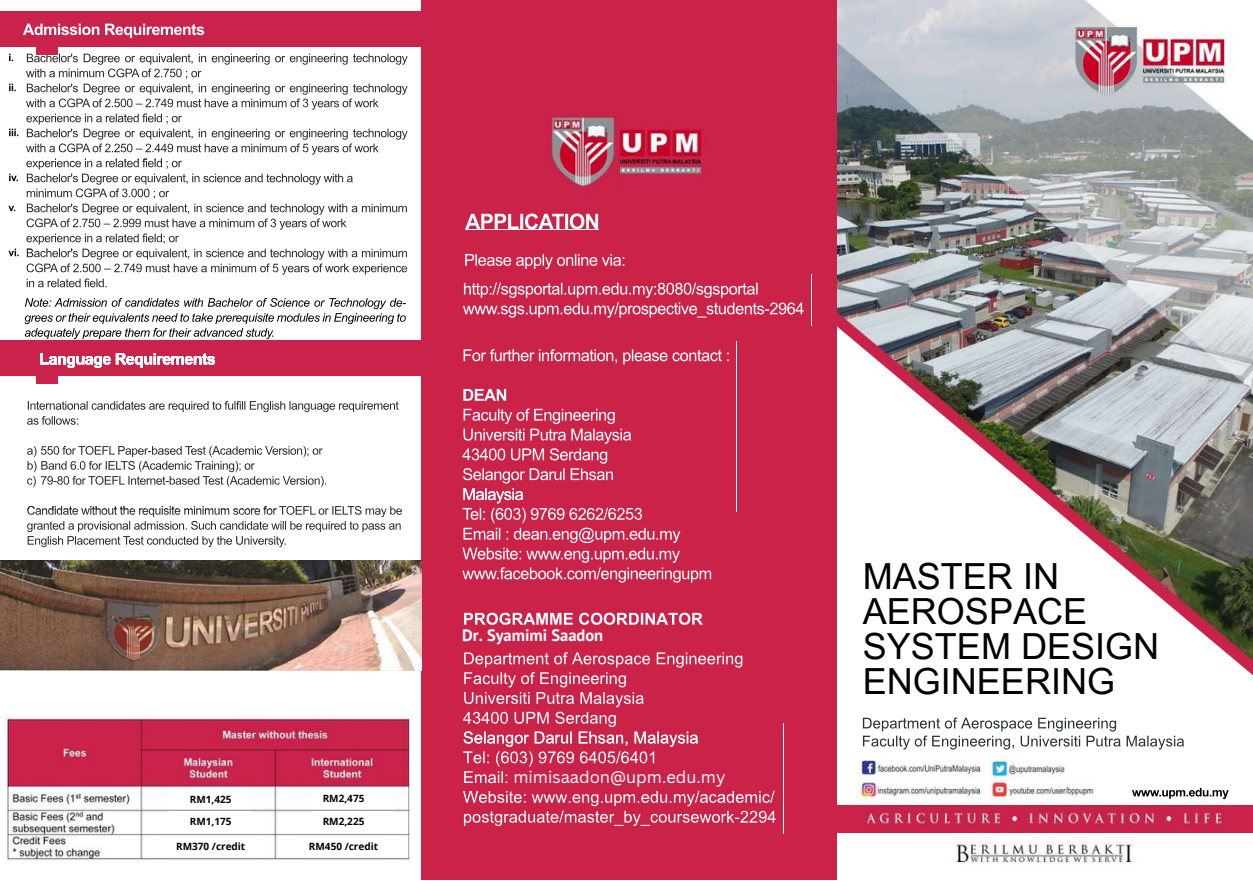
<style>
.page{position:relative;width:1253px;height:881px;background:#fff}
.page>*{position:absolute;margin:0;border:0;box-sizing:border-box;transform-origin:0 0}
.t1{font:36px/34.8px "Arial MT Pro";color:#000}
.t2{font:16.5px "Canva Sans";color:#fff}
.t3{font:700 16.5px "PT Sans";color:#fff}
.t4{font:700 10.05px "Noto Sans";color:#000}
</style>
<div class="page">
<img style="left:0;top:0;width:1252px;height:880px">
<img style="left:836px;top:805px;width:416px;height:27px">
<img style="left:1131px;top:788px;width:90px;height:8px">
<img style="left:836px;top:18px;width:416px;height:657px">
<img style="left:862px;top:717px;width:252px;height:11px">
<div style="left:421px;top:0;width:415px;height:880px;background:#cb2249"></div>
<div style="left:40px;top:682px;width:35px;height:11px;background:#fff"></div>
<svg style="left:454px;top:342px;width:282px;height:169px;background:#cf3458"></svg>
<svg style="left:454px;top:480px;width:266px;height:110px;background:#d03b5e"></svg>
<svg style="left:455px;top:605px;width:296px;height:118px;background:#d0395c"></svg>
<svg style="left:455px;top:723px;width:328px;height:110px;background:#d13f61"></svg>
<svg style="left:465px;top:214px;width:133px;height:15px"></svg>
<svg style="left:455px;top:275px;width:356px;height:50px;background:#d13e60"></svg>
<svg style="left:457px;top:246px;width:175px;height:32px;background:#d0395c"></svg>
<img style="left:0;top:561px;width:421px;height:109px">
<img style="left:28px;top:54px;width:372px;height:7px">
<img style="left:26px;top:158px;width:156px;height:9px">
<img style="left:27px;top:249px;width:354px;height:8px">
<img style="left:8px;top:54px;width:11px;height:202px">
<div style="left:0;top:11px;width:427px;height:36px;background:#c9234b"></div>
<div style="left:36px;top:35px;width:22px;height:20px;background:#c9234b"></div>
<svg style="left:23px;top:23px;width:182px;height:16px"></svg>
<img style="left:28px;top:401px;width:360px;height:9px">
<img style="left:37px;top:506px;width:364px;height:9px">
<img style="left:34px;top:298px;width:372px;height:8px">
<div style="left:0;top:340px;width:427px;height:36px;background:#c9234b"></div>
<div style="left:36px;top:364px;width:22px;height:20px;background:#c9234b"></div>
<svg style="left:40px;top:353px;width:175px;height:15px"></svg>
<div style="left:170px;top:789px;width:82px;height:20px;background:#fff"></div>
<div style="left:170px;top:811px;width:82px;height:21px;background:#fff"></div>
<div style="left:170px;top:838px;width:82px;height:17px;background:#fff"></div>
<div style="left:312px;top:789px;width:82px;height:20px;background:#fff"></div>
<div style="left:312px;top:811px;width:82px;height:21px;background:#fff"></div>
<div style="left:295px;top:838px;width:82px;height:17px;background:#fff"></div>
<div style="left:509px;top:767px;width:235px;height:21px;background:#c9234b"></div>
<h2 class="t4" style="left:190px;top:792px;width:43px">RM1,425</h2>
<h3 class="t4" style="left:190px;top:814px;width:43px">RM1,175</h3>
<p class="t4" style="left:322px;top:791px;width:43px">RM2,475</p>
<p class="t4" style="left:322px;top:814px;width:43px">RM2,225</p>
<p class="t4" style="left:176px;top:839px;width:71px">RM370 /credit</p>
<p class="t4" style="left:309px;top:839px;width:71px">RM450 /credit</p>
<p class="t3" style="left:462px;top:624px;width:142px">Dr. Syamimi Saadon</p>
<p class="t2" style="left:513px;top:765px;width:213px">mimisaadon@upm.edu.my</p>
<p class="t1" style="left:862px;top:564px;width:298px">MASTER IN<br>AEROSPACE<br>SYSTEM DESIGN<br>ENGINEERING</p>
</div>
